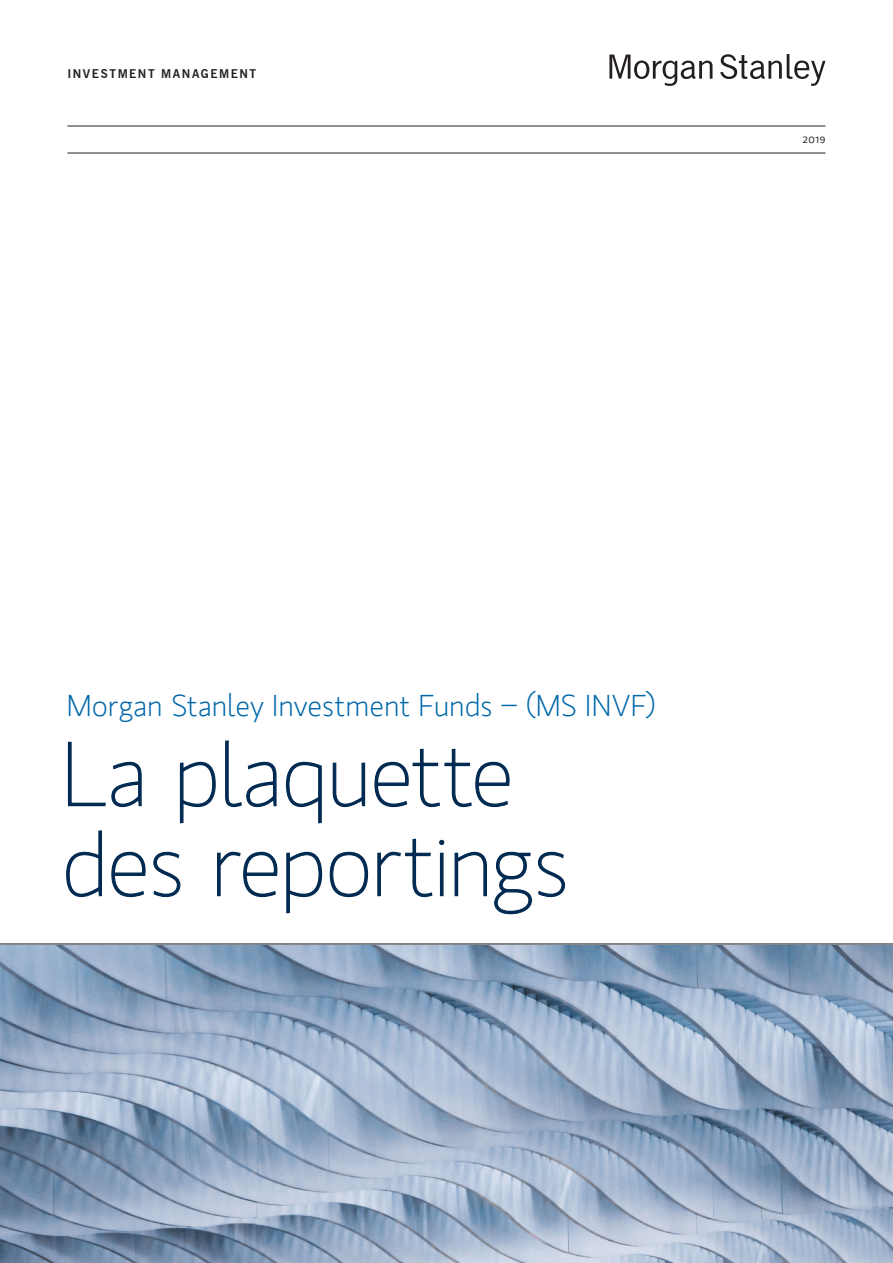
<style>
.page{position:relative;width:893px;height:1263px;background:#fff}
.page>*{position:absolute;margin:0;border:0;box-sizing:border-box;transform-origin:0 0}
.Title__60{font:100 90px/90px "MS Gloriola II Display";letter-spacing:-.02em;color:#002a51}
.Subtitle__20{font:300 30px "MS Gloriola II Std";letter-spacing:-.005em;color:#0067aa}
.t1{font:700 12px "News Gothic BT";letter-spacing:.125em;color:#231f20}
.Page_Header__Rules{font:9px "MS Gloriola II Std";color:#231f20;scale:1.1 1}
</style>
<div class="page">
<svg style="left:720px;top:54px;width:105px;height:32px"></svg>
<svg style="left:609px;top:55px;width:103px;height:31px"></svg>
<hr style="left:68px;top:126px;width:757px;height:1px;background:#231f20">
<hr style="left:68px;top:153px;width:757px;height:1px;background:#231f20">
<svg style="left:67px;top:741px;width:75px;height:67px"></svg>
<svg style="left:179px;top:761px;width:37px;height:63px"></svg>
<svg style="left:225px;top:740px;width:52px;height:68px"></svg>
<svg style="left:285px;top:761px;width:37px;height:63px"></svg>
<svg style="left:332px;top:762px;width:34px;height:46px"></svg>
<svg style="left:374px;top:748px;width:136px;height:60px"></svg>
<svg style="left:66px;top:830px;width:36px;height:68px"></svg>
<svg style="left:111px;top:851px;width:35px;height:47px"></svg>
<svg style="left:153px;top:851px;width:28px;height:47px"></svg>
<svg style="left:217px;top:851px;width:61px;height:47px"></svg>
<svg style="left:286px;top:851px;width:37px;height:63px"></svg>
<svg style="left:329px;top:851px;width:40px;height:47px"></svg>
<svg style="left:377px;top:838px;width:68px;height:60px"></svg>
<svg style="left:454px;top:851px;width:33px;height:46px"></svg>
<svg style="left:494px;top:851px;width:71px;height:64px"></svg>
<div style="left:0;top:944px;width:893px;height:36px;background:#848689"></div>
<img style="left:0;top:945px;width:893px;height:318px">
<p class="t1" style="left:68px;top:67px;width:190px">INVESTMENT MANAGEMENT</p>
<p class="Page_Header__Rules" style="left:803px;top:133px;width:22px">2019</p>
<p class="Subtitle__20" style="left:67px;top:685px;width:590px">Morgan Stanley Investment Funds – (MS INVF)</p>
<p class="Title__60" style="left:62px;top:725px;width:510px">La plaquette des reportings</p>
</div>
